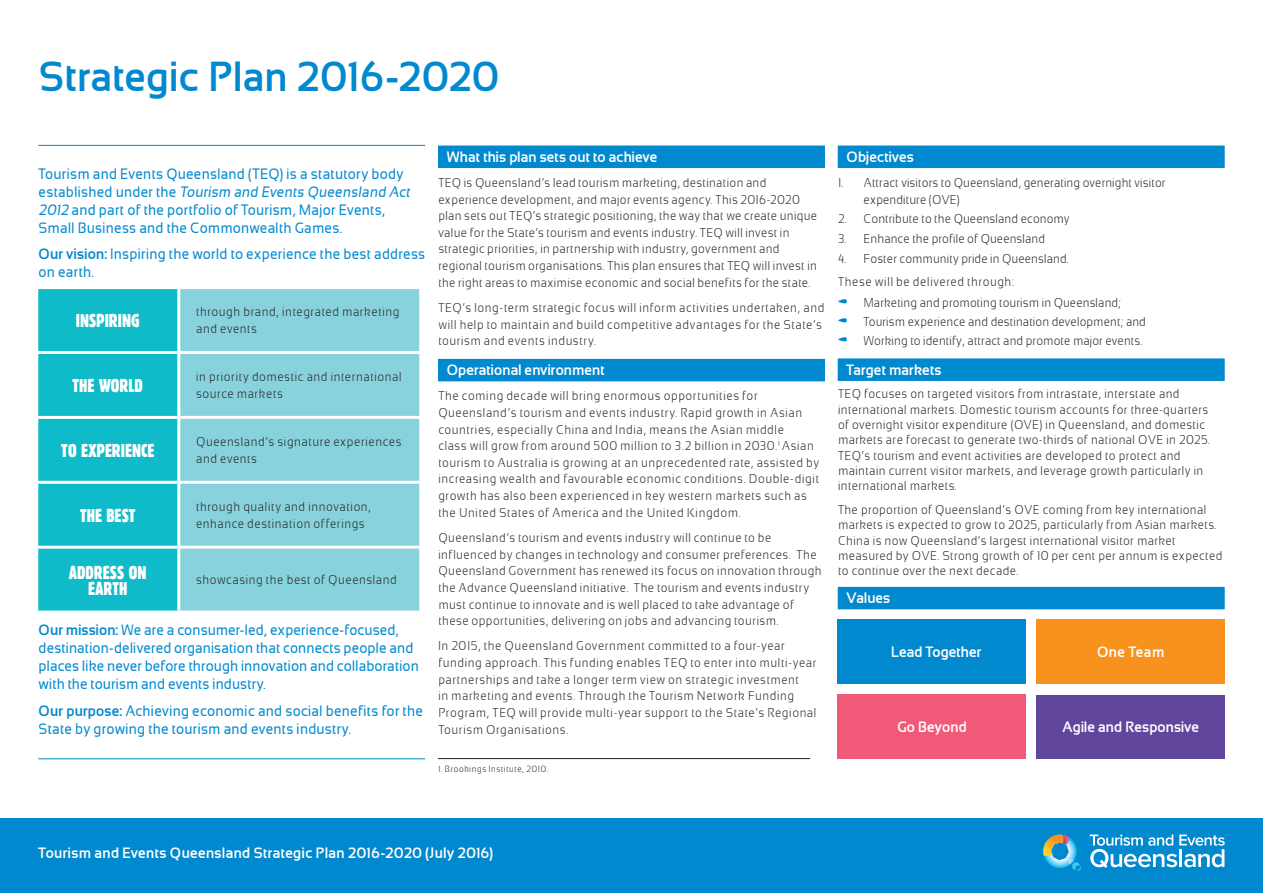
<style>
.page{position:relative;width:1263px;height:893px;background:#fff}
.page>*{position:absolute;margin:0;border:0;box-sizing:border-box;transform-origin:0 0}
.t1{font:700 42px "Sansation";letter-spacing:-.005em;color:#0089cf}
.Body_copy{font:18px/16.5px "Alive";color:#fff;text-align:center}
.Body_copy-2{font:15px/18px "Sansation";letter-spacing:-.005em;color:#0089cf}
.Paragraph_Headings{font:700 15px "Sansation";letter-spacing:-.01em;color:#fff}
.Paragraph_Headings-2{font:700 15px "Sansation";letter-spacing:.01em;color:#fff}
.Body_copy-3{font:700 15px "Sansation";letter-spacing:-.01em;color:#fff}
.Body_copy-4{font:300 12.75px/16.6px "Sansation";color:#231f20}
.Body_copy-5{font:300 12.75px/17.1px "Sansation";letter-spacing:-.02em;color:#231f20}
.Body_copy-6{font:300 12.75px "Sansation";letter-spacing:.02em;color:#231f20}
.Body_copy-7{font:300 9px "Sansation";letter-spacing:.03em;color:#231f20}
.s1{font-style:italic}
.s2{font-weight:700}
.s3{color:#0089cf}
</style>
<div class="page">
<div style="left:0;top:819px;width:1263px;height:74px;background:#0089cf"></div>
<svg style="left:1090px;top:834px;width:135px;height:34px"></svg>
<svg style="left:1043px;top:834px;width:38px;height:37px"></svg>
<div style="left:438px;top:146px;width:387px;height:22px;background:#0089cf"></div>
<div style="left:438px;top:359px;width:387px;height:22px;background:#0089cf"></div>
<div style="left:838px;top:358px;width:387px;height:23px;background:#0089cf"></div>
<hr style="left:38px;top:758px;width:387px;height:1px;background:#0089cf">
<hr style="left:38px;top:145px;width:387px;height:1px;background:#0089cf">
<div style="left:38px;top:289px;width:139px;height:322px;background:#0fbbc9"></div>
<div style="left:180px;top:289px;width:239px;height:322px;background:#87d2dc"></div>
<hr style="left:35px;top:351px;width:144px;height:3px;background:#fff">
<hr style="left:179px;top:351px;width:243px;height:3px;background:#fff">
<hr style="left:35px;top:416px;width:144px;height:3px;background:#fff">
<hr style="left:179px;top:416px;width:243px;height:3px;background:#fff">
<hr style="left:35px;top:481px;width:144px;height:3px;background:#fff">
<hr style="left:179px;top:481px;width:243px;height:3px;background:#fff">
<hr style="left:35px;top:546px;width:144px;height:3px;background:#fff">
<hr style="left:179px;top:546px;width:243px;height:3px;background:#fff">
<hr style="left:438px;top:758px;width:372px;height:1px;background:#231f20">
<div style="left:838px;top:146px;width:387px;height:22px;background:#0089cf"></div>
<div style="left:838px;top:619px;width:188px;height:65px;background:#0089cf"></div>
<div style="left:1036px;top:695px;width:189px;height:64px;background:#60479d"></div>
<div style="left:1036px;top:619px;width:189px;height:65px;background:#f7931d"></div>
<div style="left:838px;top:694px;width:188px;height:65px;background:#f05978"></div>
<div style="left:838px;top:587px;width:387px;height:22px;background:#0089cf"></div>
<p class="t1" style="left:38px;top:51px;width:462px">Strategic Plan 2016-2020</p>
<p class="Body_copy-2" style="left:38px;top:164px;width:373px">Tourism and Events Queensland (TEQ) is a statutory body established under the <span class="s1">Tourism and Events Queensland Act 2012</span> and part of the portfolio of Tourism, Major Events, Small Business and the Commonwealth Games.</p>
<p class="Body_copy-2" style="left:38px;top:245px;width:388px"><span class="s2">Our vision:</span> Inspiring the world to experience the best address on earth.</p>
<p class="Body_copy" style="left:76px;top:312px;width:65px">INSPIRING</p>
<p class="Body_copy-4" style="left:196px;top:304px;width:205px">through brand, integrated marketing and events</p>
<p class="Body_copy" style="left:73px;top:377px;width:72px">THE WORLD</p>
<p class="Body_copy-4" style="left:196px;top:369px;width:207px">in priority domestic and international source markets</p>
<p class="Body_copy" style="left:61px;top:442px;width:95px">TO EXPERIENCE</p>
<p class="Body_copy-4" style="left:196px;top:434px;width:207px">Queensland’s signature experiences and events</p>
<p class="Body_copy" style="left:80px;top:507px;width:57px">THE BEST</p>
<p class="Body_copy-4" style="left:196px;top:498px;width:177px">through quality and innovation, enhance destination offerings</p>
<p class="Body_copy" style="left:69px;top:564px;width:79px">ADDRESS ON<br>EARTH</p>
<p class="Body_copy-4" style="left:196px;top:571px;width:203px">showcasing the best of Queensland</p>
<p class="Body_copy-2" style="left:38px;top:621px;width:382px"><span class="s2">Our mission:</span> We are a consumer-led, experience-focused, destination-delivered organisation that connects people and places like never before through innovation and collaboration with the tourism and events industry.</p>
<p class="Body_copy-2" style="left:38px;top:702px;width:386px"><span class="s2">Our purpose:</span> Achieving economic and social benefits for the<br>State by growing the tourism and events industry.</p>
<p class="Paragraph_Headings" style="left:446px;top:147px;width:212px">What this plan sets out to achieve</p>
<p class="Body_copy-4" style="left:438px;top:174px;width:381px">TEQ is Queensland’s lead tourism marketing, destination and experience development, and major events agency. This 2016-2020 plan sets out TEQ’s strategic positioning, the way that we create unique value for the State’s tourism and events industry. TEQ will invest in strategic priorities, in partnership with industry, government and regional tourism organisations. This plan ensures that TEQ will invest in the right areas to maximise economic and social benefits for the state.</p>
<p class="Body_copy-4" style="left:438px;top:299px;width:388px">TEQ’s long-term strategic focus will inform activities undertaken, and will help to maintain and build competitive advantages for the State’s tourism and events industry.</p>
<p class="Paragraph_Headings" style="left:446px;top:361px;width:160px">Operational environment</p>
<p class="Body_copy-4" style="left:438px;top:387px;width:383px">The coming decade will bring enormous opportunities for Queensland’s tourism and events industry. Rapid growth in Asian countries, especially China and India, means the Asian middle<br>class will grow from around 500 million to 3.2 billion in 2030.<sup>1</sup> Asian tourism to Australia is growing at an unprecedented rate, assisted by increasing wealth and favourable economic conditions. Double-digit growth has also been experienced in key western markets such as the United States of America and the United Kingdom.</p>
<p class="Body_copy-4" style="left:438px;top:529px;width:385px">Queensland’s tourism and events industry will continue to be influenced by changes in technology and consumer preferences. The Queensland Government has renewed its focus on innovation through the Advance Queensland initiative. The tourism and events industry must continue to innovate and is well placed to take advantage of these opportunities, delivering on jobs and advancing tourism.</p>
<p class="Body_copy-4" style="left:438px;top:638px;width:380px">In 2015, the Queensland Government committed to a four-year funding approach. This funding enables TEQ to enter into multi-year partnerships and take a longer term view on strategic investment<br>in marketing and events. Through the Tourism Network Funding Program, TEQ will provide multi-year support to the State’s Regional Tourism Organisations.</p>
<p class="Body_copy-7" style="left:438px;top:763px;width:112px">1. Brookings Institute, 2010.</p>
<p class="Paragraph_Headings" style="left:846px;top:147px;width:69px">Objectives</p>
<p class="Body_copy-5" style="left:863px;top:174px;width:304px;text-indent:-26px">1. Attract visitors to Queensland, generating overnight visitor expenditure (OVE)</p>
<p class="Body_copy-5" style="left:838px;top:211px;width:234px">2. Contribute to the Queensland economy</p>
<p class="Body_copy-5" style="left:838px;top:230px;width:209px">3. Enhance the profile of Queensland</p>
<p class="Body_copy-5" style="left:838px;top:250px;width:233px">4. Foster community pride in Queensland.</p>
<p class="Body_copy-6" style="left:838px;top:274px;width:178px">These will be delivered through:</p>
<p class="Body_copy-5" style="left:838px;top:294px;width:285px"><span class="s3">•</span> Marketing and promoting tourism in Queensland;</p>
<p class="Body_copy-5" style="left:838px;top:313px;width:310px"><span class="s3">•</span> Tourism experience and destination development; and</p>
<p class="Body_copy-5" style="left:838px;top:332px;width:306px"><span class="s3">•</span> Working to identify, attract and promote major events.</p>
<p class="Paragraph_Headings" style="left:846px;top:360px;width:97px">Target markets</p>
<p class="Body_copy-4" style="left:838px;top:386px;width:374px;line-height:15.3px">TEQ focuses on targeted visitors from intrastate, interstate and international markets. Domestic tourism accounts for three-quarters of overnight visitor expenditure (OVE) in Queensland, and domestic markets are forecast to generate two-thirds of national OVE in 2025.<br>TEQ’s tourism and event activities are developed to protect and maintain current visitor markets, and leverage growth particularly in international markets.</p>
<p class="Body_copy-4" style="left:838px;top:502px;width:386px;line-height:15.3px">The proportion of Queensland’s OVE coming from key international markets is expected to grow to 2025, particularly from Asian markets.<br>China is now Queensland’s largest international visitor market measured by OVE. Strong growth of 10 per cent per annum is expected to continue over the next decade.</p>
<p class="Paragraph_Headings" style="left:846px;top:589px;width:46px">Values</p>
<p class="Paragraph_Headings" style="left:891px;top:643px;width:92px">Lead Together</p>
<p class="Body_copy-3" style="left:897px;top:718px;width:71px">Go Beyond</p>
<p class="Body_copy-3" style="left:1097px;top:643px;width:69px">One Team</p>
<p class="Body_copy-3" style="left:1062px;top:718px;width:138px">Agile and Responsive</p>
<p class="Paragraph_Headings-2" style="left:38px;top:844px;width:456px">Tourism and Events Queensland Strategic Plan 2016-2020 (July 2016)</p>
</div>
